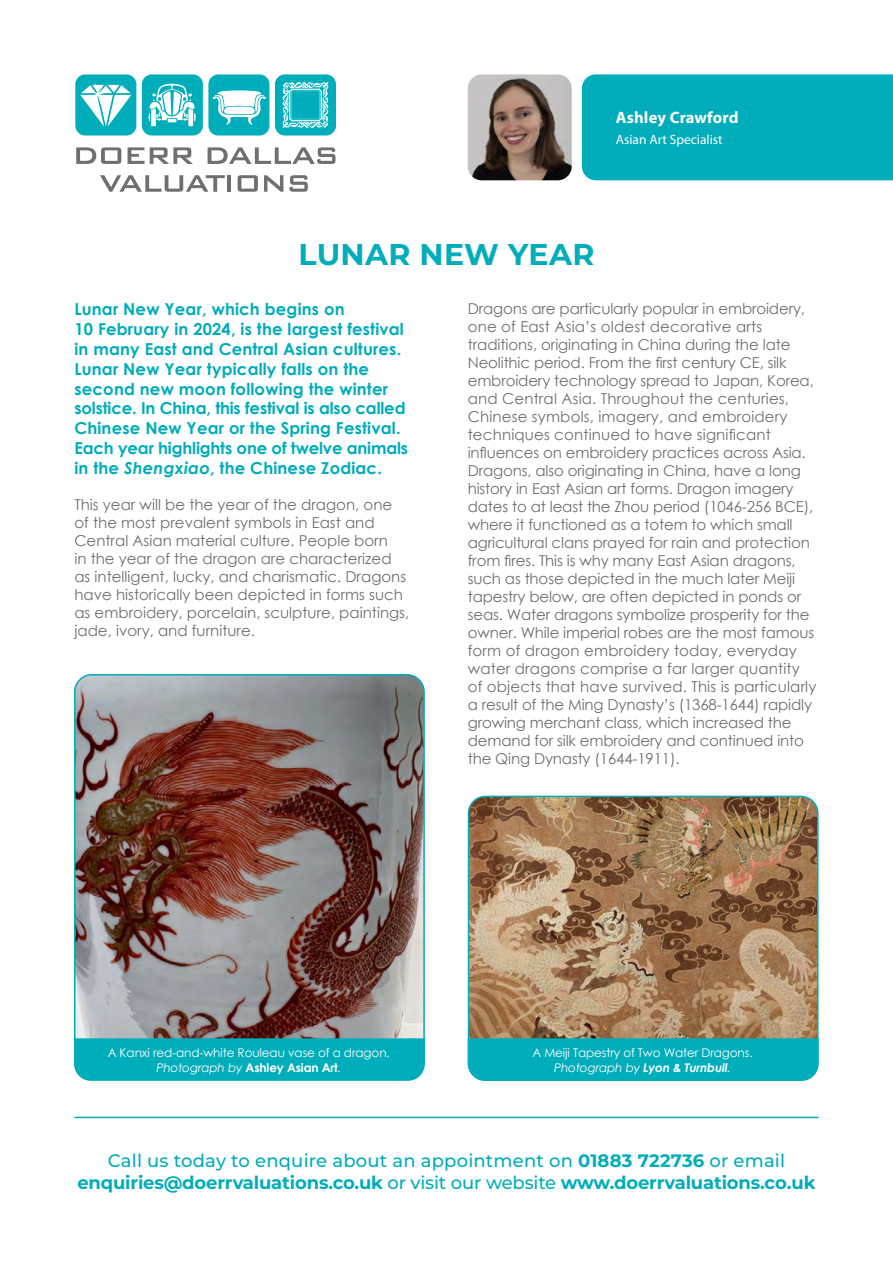
<style>
.page{position:relative;width:893px;height:1263px;background:#fff}
.page>*{position:absolute;margin:0;border:0;box-sizing:border-box;transform-origin:0 0}
.t1{font:700 30px "Montserrat";letter-spacing:.01em;color:#00adba}
.t2{font:700 18px/21.6px "Montserrat";letter-spacing:-.01em;color:#00adba;text-align:center}
.t3{font:700 16.5px/19.8px "Century Gothic";letter-spacing:.01em;color:#00adba}
.t4{font:700 16.5px "Myriad Pro";letter-spacing:.005em;color:#fff}
.t5{font:15px/18px "Century Gothic";letter-spacing:-.01em;color:#706f6f}
.t6{font:13.5px "Myriad Pro";color:#fff}
.t7{font:12px/15px "Century Gothic";letter-spacing:-.01em;color:#fff;text-align:center}
.s1{font-style:italic}
.s2{font-weight:700}
.s3{font-weight:700;font-style:italic}
.s4{font-weight:500}
</style>
<div class="page">
<div style="left:75px;top:74px;width:61px;height:61px;background:#00adba;border-radius:10px"></div>
<div style="left:142px;top:74px;width:61px;height:61px;background:#00adba;border-radius:10px"></div>
<div style="left:208px;top:74px;width:61px;height:61px;background:#00adba;border-radius:10px"></div>
<div style="left:275px;top:74px;width:61px;height:61px;background:#00adba;border-radius:10px"></div>
<svg style="left:80px;top:82px;width:51px;height:45px"></svg>
<svg style="left:282px;top:82px;width:47px;height:46px"></svg>
<svg style="left:212px;top:90px;width:54px;height:35px"></svg>
<svg style="left:148px;top:84px;width:48px;height:42px"></svg>
<svg style="left:76px;top:147px;width:45px;height:17px"></svg>
<svg style="left:128px;top:147px;width:65px;height:17px"></svg>
<svg style="left:208px;top:147px;width:127px;height:17px"></svg>
<svg style="left:100px;top:175px;width:125px;height:17px"></svg>
<hr style="left:228px;top:175px;width:3px;height:17px;background:#706f6f">
<svg style="left:238px;top:175px;width:20px;height:17px"></svg>
<svg style="left:264px;top:175px;width:19px;height:17px"></svg>
<svg style="left:289px;top:175px;width:19px;height:17px"></svg>
<hr style="left:74px;top:1117px;width:745px;height:1px;background:#00adba">
<div style="left:582px;top:74px;width:311px;height:106px;background:#00adba"></div>
<img style="left:468px;top:74px;width:104px;height:106px">
<img style="left:75px;top:677px;width:347px;height:361px">
<div style="left:74px;top:674px;width:351px;height:405px;border:2px solid #00adba;border-radius:17px"></div>
<div style="left:74px;top:1038px;width:351px;height:43px;background:#00adba"></div>
<img style="left:468px;top:796px;width:348px;height:242px">
<div style="left:468px;top:796px;width:351px;height:285px;border:2px solid #00adba;border-radius:17px"></div>
<div style="left:468px;top:1038px;width:351px;height:43px;background:#00adba"></div>
<p class="t4" style="left:616px;top:107px;width:124px">Ashley Crawford</p>
<p class="t6" style="left:616px;top:131px;width:108px">Asian Art Specialist</p>
<h1 class="t1" style="left:299px;top:233px;width:297px">LUNAR NEW YEAR</h1>
<p class="t3" style="left:74px;top:299px;width:335px">Lunar New Year, which begins on<br>10 February in 2024, is the largest festival in many East and Central Asian cultures.<br>Lunar New Year typically falls on the second new moon following the winter solstice. In China, this festival is also called Chinese New Year or the Spring Festival.<br>Each year highlights one of twelve animals in the <span class="s1">Shengxiao</span>, the Chinese Zodiac.</p>
<p class="t5" style="left:74px;top:495px;width:336px">This year will be the year of the dragon, one of the most prevalent symbols in East and Central Asian material culture. People born<br>in the year of the dragon are characterized as intelligent, lucky, and charismatic. Dragons have historically been depicted in forms such as embroidery, porcelain, sculpture, paintings, jade, ivory, and furniture.</p>
<p class="t5" style="left:468px;top:300px;width:350px">Dragons are particularly popular in embroidery, one of East Asia’s oldest decorative arts traditions, originating in China during the late Neolithic period. From the first century CE, silk embroidery technology spread to Japan, Korea, and Central Asia. Throughout the centuries, Chinese symbols, imagery, and embroidery techniques continued to have significant influences on embroidery practices across Asia.<br>Dragons, also originating in China, have a long history in East Asian art forms. Dragon imagery dates to at least the Zhou period (1046-256 BCE), where it functioned as a totem to which small agricultural clans prayed for rain and protection from fires. This is why many East Asian dragons, such as those depicted in the much later Meiji tapestry below, are often depicted in ponds or seas. Water dragons symbolize prosperity for the owner. While imperial robes are the most famous form of dragon embroidery today, everyday water dragons comprise a far larger quantity of objects that have survived. This is particularly a result of the Ming Dynasty’s (1368-1644) rapidly growing merchant class, which increased the demand for silk embroidery and continued into the Qing Dynasty (1644-1911).</p>
<p class="t7" style="left:108px;top:1044px;width:284px">A Kanxi red-and-white Rouleau vase of a dragon.<br><span class="s1">Photograph by</span> <span class="s2">Ashley Asian Art</span><span class="s1">.</span></p>
<p class="t7" style="left:532px;top:1044px;width:222px">A Meiji Tapestry of Two Water Dragons.<br><span class="s1">Photograph by</span> <span class="s3">Lyon &amp; Turnbull</span><span class="s1">.</span></p>
<p class="t2" style="left:77px;top:1149px;width:740px"><span class="s4">Call us today to enquire about an appointment on</span> 01883 722736 <span class="s4">or email </span>enquiries@doerrvaluations.co.uk <span class="s4">or visit our website</span> www.doerrvaluations.co.uk</p>
</div>
